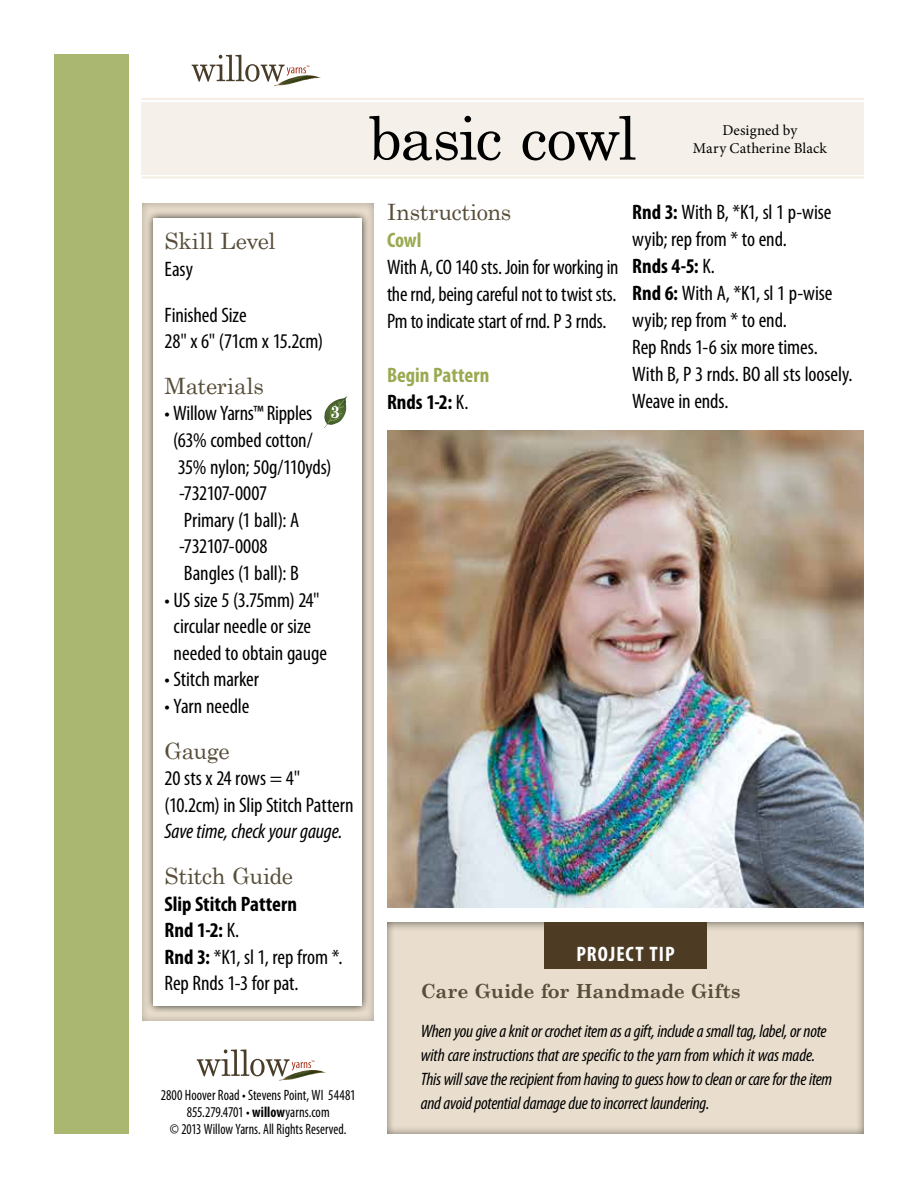
<style>
.page{position:relative;width:918px;height:1188px;background:#fff}
.page>*{position:absolute;margin:0;border:0;box-sizing:border-box;transform-origin:0 0}
.t1{font:60px "Century Schoolbook";letter-spacing:-.03em;color:#000}
.t2{font:22.5px "Century Schoolbook";letter-spacing:-.01em;color:#574d39}
.t3{font:condensed 21px/27px "Myriad Pro";letter-spacing:-.005em;color:#000}
.t4{font:700 condensed 21px/27px "Myriad Pro";color:#99aa51}
.t5{font:italic condensed 21px "Myriad Pro";letter-spacing:-.005em;color:#000}
.t6{font:700 condensed 21px "Myriad Pro";letter-spacing:.05em;color:#fff}
.t7{font:700 19.5px "Century Schoolbook";letter-spacing:-.01em;color:#574d39}
.t8{font:italic condensed 18px/24px "Myriad Pro";letter-spacing:-.015em;color:#000}
.t9{font:condensed 15px/16.8px "Myriad Pro";color:#000;text-align:center;scale:.93 1}
.t10{font:15px/18px "Minion Pro";letter-spacing:.005em;color:#000;text-align:center}
.t11{font:4.95px "Myriad Pro";color:#a52e17}
.s1{font-weight:700}
.s2{color:#000}
.s3{font-weight:400;color:#000}
</style>
<div class="page">
<div style="left:142px;top:102px;width:722px;height:72px;background:#f5f1ea"></div>
<div style="left:54px;top:54px;width:74px;height:1080px;background:#aab770"></div>
<div style="left:136px;top:196px;width:240px;height:825px;background:#000;opacity:.31"></div>
<div style="left:145px;top:210px;width:225px;height:804px;background:#000;opacity:.75"></div>
<div style="left:154px;top:218px;width:208px;height:788px;background:#fff"></div>
<svg style="left:324px;top:396px;width:23px;height:32px"></svg>
<svg style="left:197px;top:1049px;width:114px;height:27px"></svg>
<img style="left:279px;top:1070px;width:47px;height:11px">
<svg style="left:192px;top:55px;width:114px;height:27px"></svg>
<img style="left:274px;top:75px;width:47px;height:11px">
<hr style="left:142px;top:98px;width:722px;height:2px;background:#e9decd">
<hr style="left:142px;top:176px;width:722px;height:3px;background:#e9decd">
<img style="left:387px;top:430px;width:477px;height:478px">
<div style="left:379px;top:915px;width:486px;height:219px;background:#000;opacity:.6"></div>
<div style="left:544px;top:923px;width:163px;height:46px;background:#4d3c23"></div>
<p class="t11" style="left:306px;top:65px;width:5px">™</p>
<h1 class="t1" style="left:369px;top:88px;width:269px">basic cowl</h1>
<p class="t10" style="left:693px;top:122px;width:136px">Designed by<br>Mary Catherine Black</p>
<p class="t2" style="left:165px;top:222px;width:112px">Skill Level</p>
<p class="t3" style="left:165px;top:246px;width:83px;line-height:45.8px">Easy<br>Finished Size</p>
<p class="t3" style="left:165px;top:328px;width:160px">28" x 6" (71cm x 15.2cm)</p>
<p class="t2" style="left:165px;top:367px;width:101px">Materials</p>
<p class="t3" style="left:165px;top:400px;width:149px">• Willow Yarns™ Ripples</p>
<p class="t3" style="left:173px;top:426px;width:141px">(63% combed cotton/</p>
<p class="t3" style="left:178px;top:453px;width:155px">35% nylon; 50g/110yds)</p>
<p class="t3" style="left:179px;top:480px;width:90px">-732107-0007</p>
<p class="t3" style="left:184px;top:506px;width:117px">Primary (1 ball): A</p>
<p class="t3" style="left:179px;top:533px;width:90px">-732107-0008</p>
<p class="t3" style="left:184px;top:559px;width:116px">Bangles (1 ball): B</p>
<p class="t3" style="left:165px;top:586px;width:164px;line-height:26.5px;text-align:center">• US size 5 (3.75mm) 24" circular needle or size needed to obtain gauge</p>
<p class="t3" style="left:165px;top:666px;width:96px">• Stitch marker</p>
<p class="t3" style="left:165px;top:692px;width:86px">• Yarn needle</p>
<p class="t2" style="left:165px;top:732px;width:66px">Gauge</p>
<p class="t3" style="left:165px;top:765px;width:190px;line-height:26.5px">20 sts x 24 rows = 4" (10.2cm) in Slip Stitch Pattern</p>
<p class="t5" style="left:165px;top:819px;width:179px">Save time, check your gauge.</p>
<p class="t2" style="left:165px;top:857px;width:130px">Stitch Guide</p>
<p class="t3" style="left:165px;top:890px;width:180px;line-height:26.5px"><span class="s1">Slip Stitch Pattern<br>Rnd 1-2:</span> K.<br><span class="s1">Rnd 3:</span> *K1, sl 1, rep from *.<br>Rep Rnds 1-3 for pat.</p>
<p class="t11" style="left:311px;top:1059px;width:5px">™</p>
<p class="t9" style="left:161px;top:1087px;width:211px">2800 Hoover Road • Stevens Point, WI 54481<br>855.279.4701 • <span class="s1">willow</span>yarns.com<br>© 2013 Willow Yarns. All Rights Reserved.</p>
<p class="t2" style="left:387px;top:193px;width:126px">Instructions</p>
<p class="t4" style="left:387px;top:226px;width:36px">Cowl</p>
<p class="t3" style="left:387px;top:253px;width:233px;text-align:justify">With A, CO 140 sts. Join for working in the rnd, being careful not to twist sts.<br>Pm to indicate start of rnd. P 3 rnds.</p>
<p class="t4" style="left:387px;top:361px;width:104px">Begin Pattern<br><span class="s2">Rnds 1-2:</span> <span class="s3">K.</span></p>
<p class="t3" style="left:632px;top:198px;width:222px"><span class="s1">Rnd 3:</span> With B, *K1, sl 1 p-wise wyib; rep from * to end.<br><span class="s1">Rnds 4-5:</span> K.<br><span class="s1">Rnd 6:</span> With A, *K1, sl 1 p-wise wyib; rep from * to end.<br>Rep Rnds 1-6 six more times.<br>With B, P 3 rnds. BO all sts loosely.<br>Weave in ends.</p>
<p class="t6" style="left:576px;top:941px;width:100px">PROJECT TIP</p>
<p class="t7" style="left:421px;top:976px;width:321px">Care Guide for Handmade Gifts</p>
<p class="t8" style="left:421px;top:1019px;width:413px">When you give a knit or crochet item as a gift, include a small tag, label, or note with care instructions that are specific to the yarn from which it was made.<br>This will save the recipient from having to guess how to clean or care for the item and avoid potential damage due to incorrect laundering.</p>
</div>
